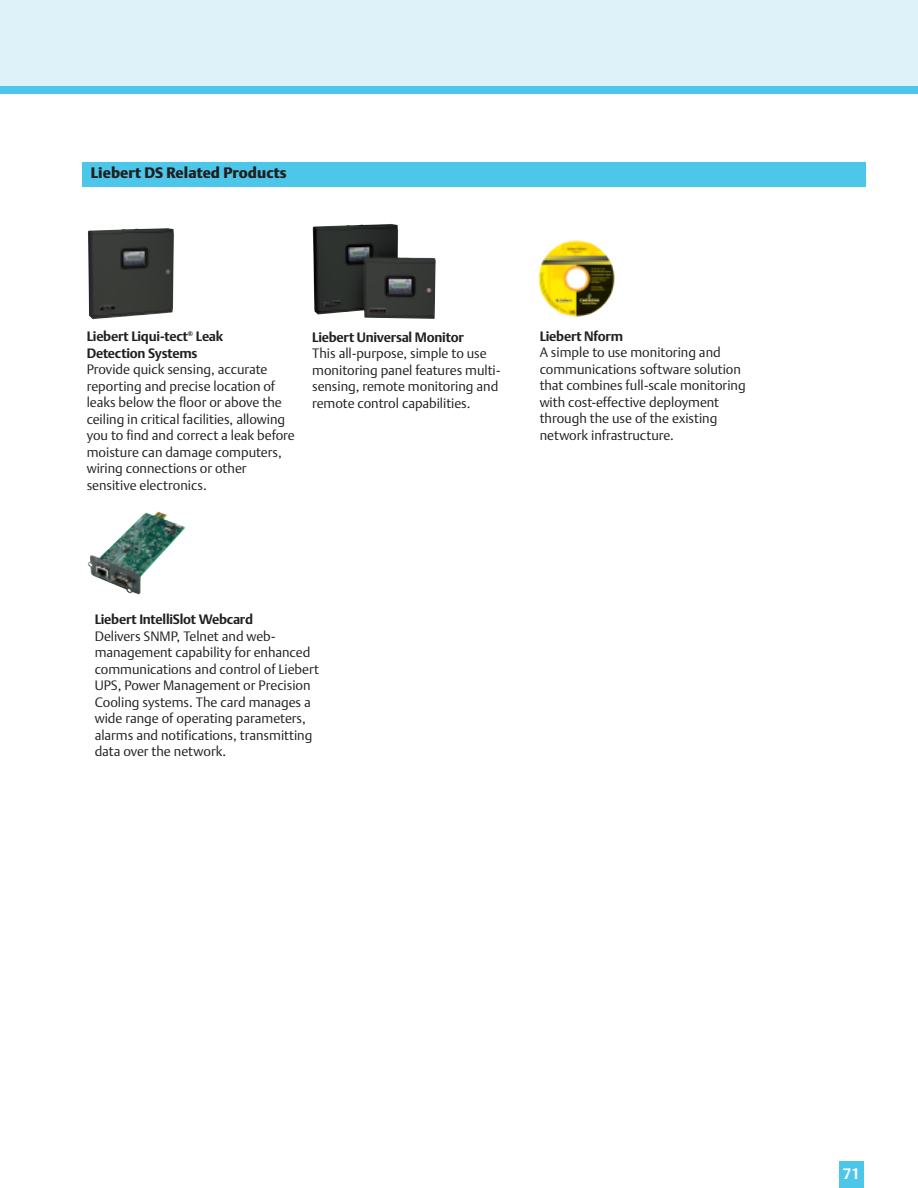
<style>
.page{position:relative;width:918px;height:1188px;background:#fff}
.page>*{position:absolute;margin:0;border:0;box-sizing:border-box;transform-origin:0 0}
.t1{font:15px "DTL Argo T Black";color:#231f20}
.t2{font:700 15px "DTL Argo T";color:#fff}
.t3{font:13.5px/16.5px "DTL Argo T Light";color:#231f20}
.t4{font:700 13.5px/16.5px "DTL Argo T";letter-spacing:-.015em;color:#231f20}
</style>
<div class="page">
<div style="left:0;top:0;width:918px;height:94px;background:#4dc7e9"></div>
<div style="left:0;top:0;width:918px;height:86px;background:#ddf2f9"></div>
<div style="left:839px;top:1161px;width:25px;height:27px;background:#4dc7e9"></div>
<div style="left:83px;top:162px;width:783px;height:24px;background:#4dc7e9"></div>
<img style="left:538px;top:240px;width:77px;height:77px;border-radius:50%">
<img style="left:87px;top:512px;width:98px;height:82px">
<img style="left:313px;top:224px;width:123px;height:95px">
<img style="left:88px;top:228px;width:86px;height:91px">
<p class="t1" style="left:91px;top:164px;width:197px">Liebert DS Related Products</p>
<p class="t4" style="left:87px;top:328px;width:138px">Liebert Liqui-tect<sup>®</sup> Leak<br>Detection Systems</p>
<p class="t3" style="left:87px;top:361px;width:210px">Provide quick sensing, accurate reporting and precise location of leaks below the floor or above the ceiling in critical facilities, allowing you to find and correct a leak before moisture can damage computers, wiring connections or other sensitive electronics.</p>
<p class="t4" style="left:312px;top:329px;width:153px">Liebert Universal Monitor</p>
<p class="t3" style="left:312px;top:345px;width:190px">This all-purpose, simple to use monitoring panel features multi&shy;sensing, remote monitoring and remote control capabilities.</p>
<p class="t4" style="left:540px;top:328px;width:85px">Liebert Nform</p>
<p class="t3" style="left:540px;top:344px;width:207px">A simple to use monitoring and communications software solution that combines full-scale monitoring with cost-effective deployment through the use of the existing network infrastructure.</p>
<p class="t4" style="left:95px;top:611px;width:160px">Liebert IntelliSlot Webcard</p>
<p class="t3" style="left:95px;top:628px;width:226px">Delivers SNMP, Telnet and web&shy;management capability for enhanced communications and control of Liebert UPS, Power Management or Precision Cooling systems. The card manages a wide range of operating parameters, alarms and notifications, transmitting data over the network.</p>
<p class="t2" style="left:843px;top:1165px;width:19px">71</p>
</div>
